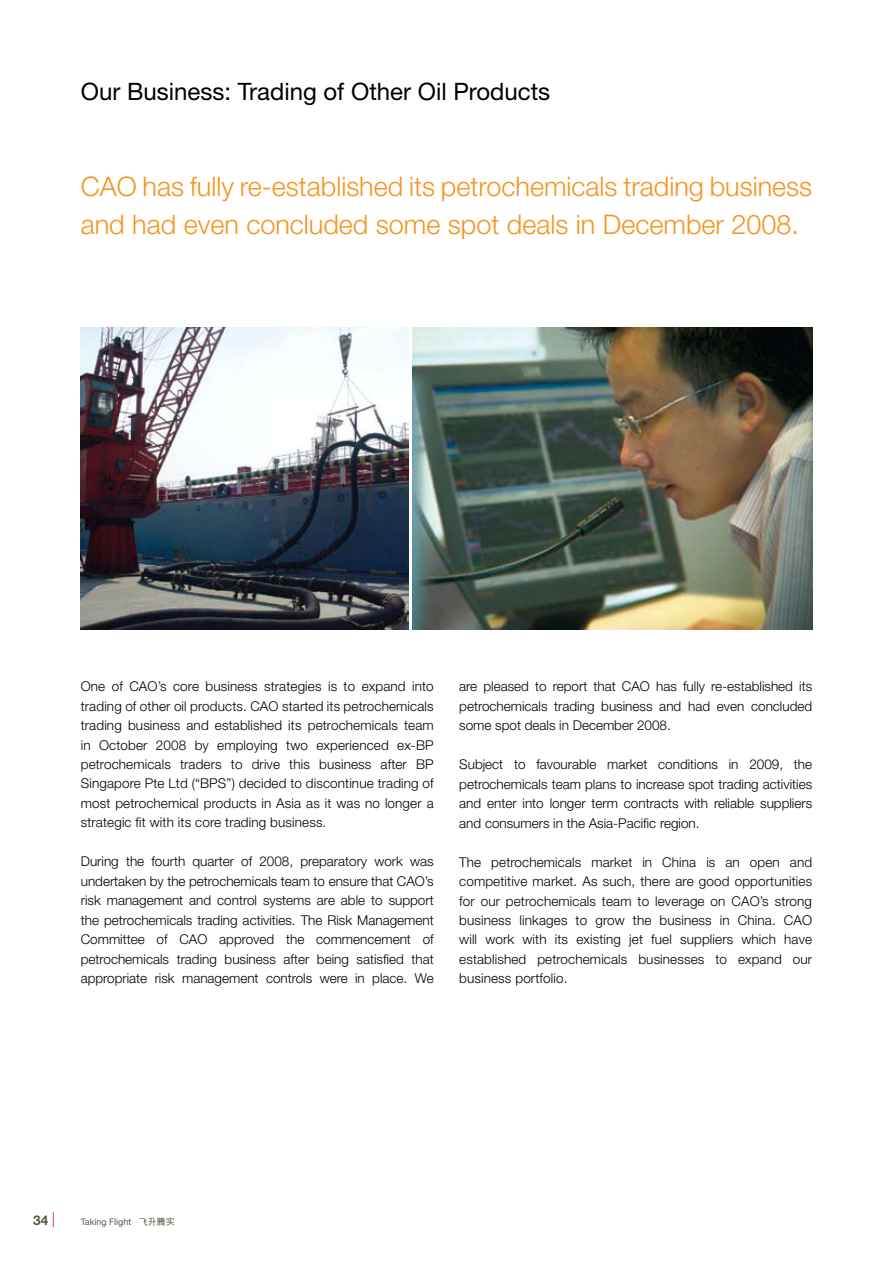
<style>
.page{position:relative;width:893px;height:1263px;background:#fff}
.page>*{position:absolute;margin:0;border:0;box-sizing:border-box;transform-origin:0 0}
.t1{font:300 27px/38.2px "Helvetica Neue";color:#f7931e}
.t2{font:24px "Helvetica Neue";color:#000}
.t3{font:300 13.5px/19.5px "Helvetica Neue";color:#000;text-align:justify}
.t4{font:700 13.5px "Helvetica Neue";color:#585747}
.t5{font:9px "Helvetica Neue";color:#585747}
.s1{font-weight:300;font-size:15px;color:#d71920}
.s2{font-family:"M Hei GB";font-weight:700}
</style>
<div class="page">
<img style="left:412px;top:327px;width:400px;height:302px">
<img style="left:81px;top:327px;width:327px;height:302px">
<h2 class="t2" style="left:81px;top:77px;width:471px">Our Business: Trading of Other Oil Products</h2>
<h1 class="t1" style="left:81px;top:166px;width:733px">CAO has fully re-established its petrochemicals trading business and had even concluded some spot deals in December 2008.</h1>
<p class="t3" style="left:81px;top:676px;width:354px">One of CAO’s core business strategies is to expand into trading of other oil products. CAO started its petrochemicals trading business and established its petrochemicals team in October 2008 by employing two experienced ex-BP petrochemicals traders to drive this business after BP Singapore Pte Ltd (“BPS”) decided to discontinue trading of most petrochemical products in Asia as it was no longer a strategic fit with its core trading business.</p>
<p class="t3" style="left:81px;top:852px;width:354px">During the fourth quarter of 2008, preparatory work was undertaken by the petrochemicals team to ensure that CAO’s risk management and control systems are able to support the petrochemicals trading activities. The Risk Management Committee of CAO approved the commencement of petrochemicals trading business after being satisfied that appropriate risk management controls were in place. We</p>
<p class="t3" style="left:459px;top:676px;width:354px">are pleased to report that CAO has fully re-established its petrochemicals trading business and had even concluded some spot deals in December 2008.</p>
<p class="t3" style="left:459px;top:754px;width:354px">Subject to favourable market conditions in 2009, the petrochemicals team plans to increase spot trading activities and enter into longer term contracts with reliable suppliers and consumers in the Asia-Pacific region.</p>
<p class="t3" style="left:459px;top:852px;width:354px">The petrochemicals market in China is an open and competitive market. As such, there are good opportunities for our petrochemicals team to leverage on CAO’s strong business linkages to grow the business in China. CAO will work with its existing jet fuel suppliers which have established petrochemicals businesses to expand our business portfolio.</p>
<p class="t4" style="left:33px;top:1211px;width:24px">34 <span class="s1">|</span></p>
<p class="t5" style="left:81px;top:1216px;width:96px">Taking Flight <span class="s2">飞升腾实</span></p>
</div>
